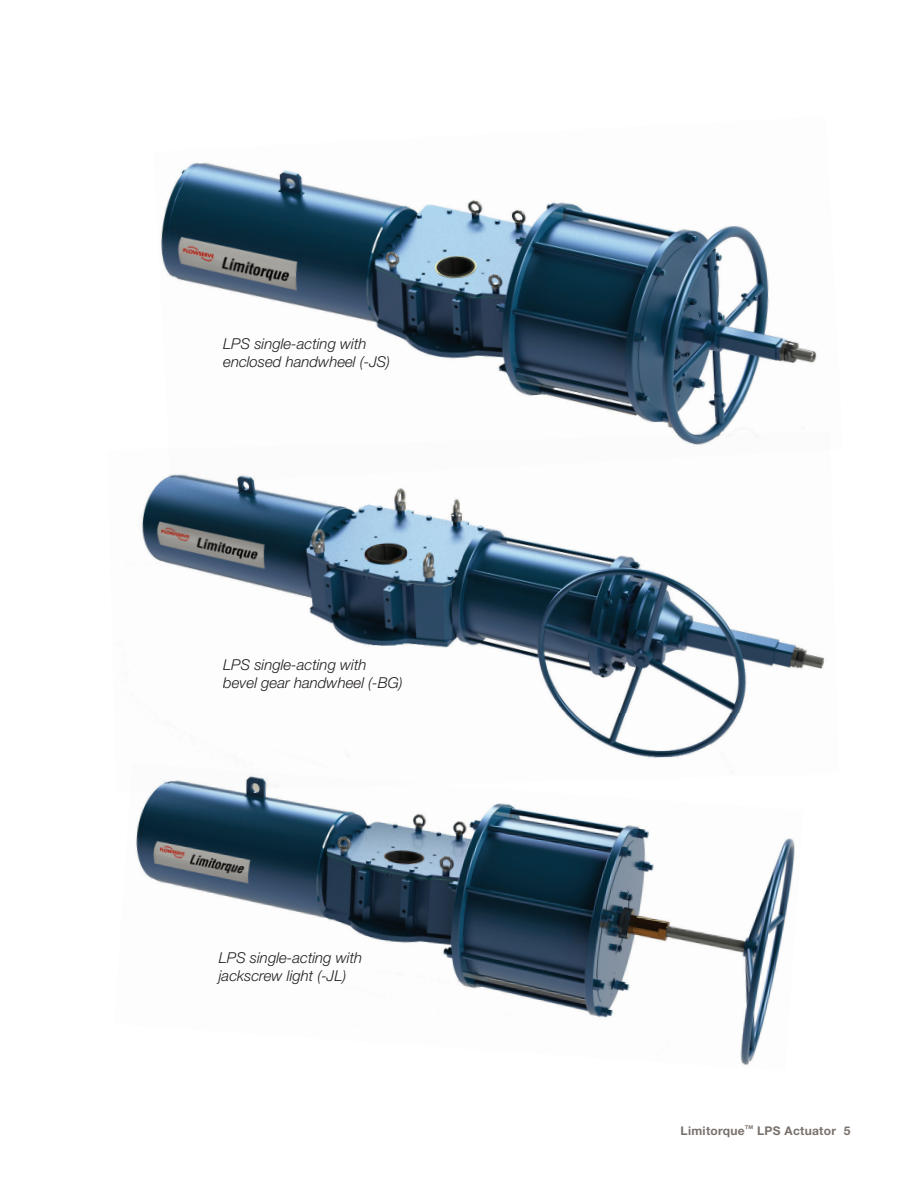
<style>
.page{position:relative;width:918px;height:1188px;background:#fff}
.page>*{position:absolute;margin:0;border:0;box-sizing:border-box;transform-origin:0 0}
.t1{font:italic 300 15px/18px "Helvetica Neue LT Std";color:#231f20}
.t2{font:700 12px "Helvetica Neue LT Std";letter-spacing:.025em;color:#79716c}
.t3{font:700 5.25px "Helvetica Neue LT Std";color:#79716c}
</style>
<div class="page">
<img style="left:142px;top:484px;width:683px;height:274px">
<img style="left:136px;top:775px;width:659px;height:290px">
<img style="left:158px;top:162px;width:659px;height:322px">
<p class="t1" style="left:223px;top:335px;width:168px">LPS single-acting with enclosed handwheel (-JS)</p>
<p class="t1" style="left:223px;top:656px;width:181px">LPS single-acting with bevel gear handwheel (-BG)</p>
<p class="t1" style="left:219px;top:948px;width:145px">LPS single-acting with jackscrew light (-JL)</p>
<p class="t2" style="left:681px;top:1124px;width:66px">Limitorque</p>
<p class="t3" style="left:745px;top:1124px;width:10px">TM</p>
<p class="t2" style="left:757px;top:1124px;width:95px">LPS Actuator 5</p>
</div>
